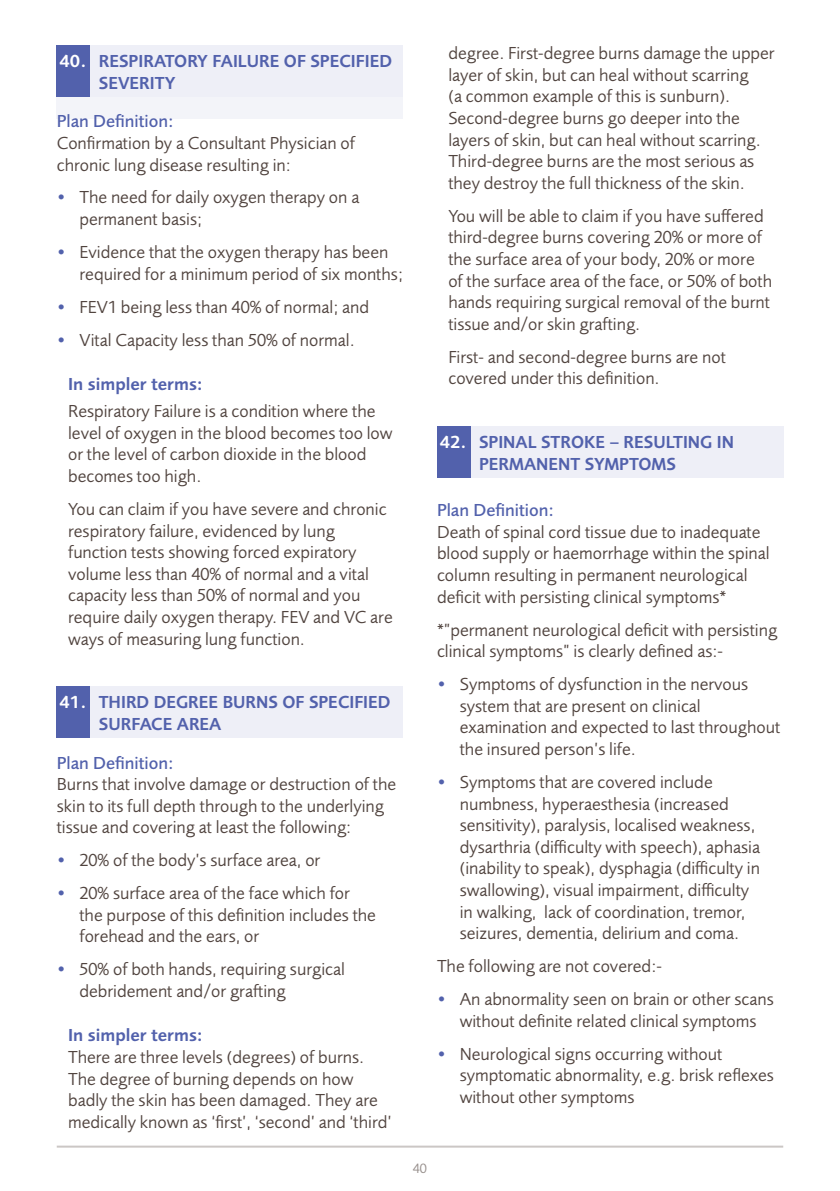
<style>
.page{position:relative;width:840px;height:1191px;background:#fff}
.page>*{position:absolute;margin:0;border:0;box-sizing:border-box;transform-origin:0 0}
.t1{font:18px/21.6px "Foundry Sans";color:#51443f}
.t2{font:600 18px/21.6px "Foundry Sans";color:#5261ac;scale:.96 1}
.t3{font:500 18px "Foundry Sans";color:#5261ac}
.t4{font:600 18px "Foundry Sans";color:#5261ac}
.t5{font:14px "Foundry Sans";color:#978f8c}
.s1{color:#fff}
.s2{color:#5261ac}
</style>
<div class="page">
<hr style="left:57px;top:1145px;width:725px;height:2px;background:#cbc7c5">
<div style="left:57px;top:45px;width:346px;height:74px;background:#f3f4f9"></div>
<div style="left:57px;top:45px;width:34px;height:52px;background:#5261ac"></div>
<div style="left:91px;top:45px;width:312px;height:52px;background:#eeeff7"></div>
<div style="left:57px;top:686px;width:34px;height:52px;background:#5261ac"></div>
<div style="left:91px;top:686px;width:312px;height:52px;background:#eeeff7"></div>
<div style="left:437px;top:426px;width:34px;height:51px;background:#5261ac"></div>
<div style="left:471px;top:426px;width:311px;height:51px;background:#eeeff7"></div>
<p class="t2" style="left:99px;top:50px;width:307px;text-indent:-39px"><span class="s1">40.</span> RESPIRATORY FAILURE OF SPECIFIED<br>SEVERITY</p>
<p class="t3" style="left:57px;top:111px;width:118px">Plan Definition:</p>
<p class="t1" style="left:57px;top:132px;width:300px">Confirmation by a Consultant Physician of chronic lung disease resulting in:</p>
<p class="t1" style="left:79px;top:187px;width:281px;text-indent:-23px"><span class="s2">•</span> The need for daily oxygen therapy on a permanent basis;</p>
<p class="t1" style="left:79px;top:241px;width:325px;text-indent:-23px"><span class="s2">•</span> Evidence that the oxygen therapy has been required for a minimum period of six months;</p>
<p class="t1" style="left:57px;top:296px;width:314px"><span class="s2">•</span> FEV1 being less than 40% of normal; and</p>
<p class="t1" style="left:57px;top:329px;width:299px"><span class="s2">•</span> Vital Capacity less than 50% of normal.</p>
<p class="t4" style="left:68px;top:373px;width:136px">In simpler terms:</p>
<p class="t1" style="left:68px;top:401px;width:326px">Respiratory Failure is a condition where the level of oxygen in the blood becomes too low or the level of carbon dioxide in the blood becomes too high.</p>
<p class="t1" style="left:68px;top:498px;width:326px">You can claim if you have severe and chronic respiratory failure, evidenced by lung function tests showing forced expiratory volume less than 40% of normal and a vital capacity less than 50% of normal and you require daily oxygen therapy. FEV and VC are ways of measuring lung function.</p>
<p class="t2" style="left:99px;top:691px;width:305px;text-indent:-39px"><span class="s1">41.</span> THIRD DEGREE BURNS OF SPECIFIED<br>SURFACE AREA</p>
<p class="t3" style="left:57px;top:752px;width:118px">Plan Definition:</p>
<p class="t1" style="left:57px;top:773px;width:341px">Burns that involve damage or destruction of the skin to its full depth through to the underlying tissue and covering at least the following:</p>
<p class="t1" style="left:57px;top:850px;width:265px"><span class="s2">•</span> 20% of the body’s surface area, or</p>
<p class="t1" style="left:79px;top:882px;width:298px;text-indent:-23px"><span class="s2">•</span> 20% surface area of the face which for the purpose of this definition includes the forehead and the ears, or</p>
<p class="t1" style="left:79px;top:959px;width:267px;text-indent:-23px"><span class="s2">•</span> 50% of both hands, requiring surgical debridement and/or grafting</p>
<p class="t4" style="left:68px;top:1025px;width:136px">In simpler terms:</p>
<p class="t1" style="left:68px;top:1046px;width:325px">There are three levels (degrees) of burns.<br>The degree of burning depends on how badly the skin has been damaged. They are medically known as ‘first’, ‘second’ and ‘third’</p>
<p class="t1" style="left:448px;top:43px;width:327px">degree. First-degree burns damage the upper layer of skin, but can heal without scarring<br>(a common example of this is sunburn).<br>Second-degree burns go deeper into the layers of skin, but can heal without scarring.<br>Third-degree burns are the most serious as they destroy the full thickness of the skin.</p>
<p class="t1" style="left:448px;top:205px;width:325px">You will be able to claim if you have suffered third-degree burns covering 20% or more of the surface area of your body, 20% or more of the surface area of the face, or 50% of both hands requiring surgical removal of the burnt tissue and/or skin grafting.</p>
<p class="t1" style="left:448px;top:346px;width:279px">First- and second-degree burns are not covered under this definition.</p>
<p class="t2" style="left:479px;top:431px;width:267px;text-indent:-39px"><span class="s1">42.</span> SPINAL STROKE – RESULTING IN<br>PERMANENT SYMPTOMS</p>
<p class="t3" style="left:437px;top:500px;width:118px">Plan Definition:</p>
<p class="t1" style="left:437px;top:521px;width:334px">Death of spinal cord tissue due to inadequate blood supply or haemorrhage within the spinal column resulting in permanent neurological deficit with persisting clinical symptoms*</p>
<p class="t1" style="left:437px;top:619px;width:341px">*”permanent neurological deficit with persisting clinical symptoms” is clearly defined as:-</p>
<p class="t1" style="left:459px;top:674px;width:322px;text-indent:-23px"><span class="s2">•</span> Symptoms of dysfunction in the nervous system that are present on clinical examination and expected to last throughout the insured person’s life.</p>
<p class="t1" style="left:459px;top:771px;width:301px;text-indent:-23px"><span class="s2">•</span> Symptoms that are covered include numbness, hyperaesthesia (increased sensitivity), paralysis, localised weakness, dysarthria (difficulty with speech), aphasia (inability to speak), dysphagia (difficulty in swallowing), visual impairment, difficulty in walking, lack of coordination, tremor, seizures, dementia, delirium and coma.</p>
<p class="t1" style="left:437px;top:955px;width:226px">The following are not covered:-</p>
<p class="t1" style="left:437px;top:988px;width:338px;text-align:center"><span class="s2">•</span> An abnormality seen on brain or other scans without definite related clinical symptoms</p>
<p class="t1" style="left:459px;top:1043px;width:315px;text-indent:-23px"><span class="s2">•</span> Neurological signs occurring without symptomatic abnormality, e.g. brisk reflexes without other symptoms</p>
<p class="t5" style="left:413px;top:1161px;width:16px">40</p>
</div>
